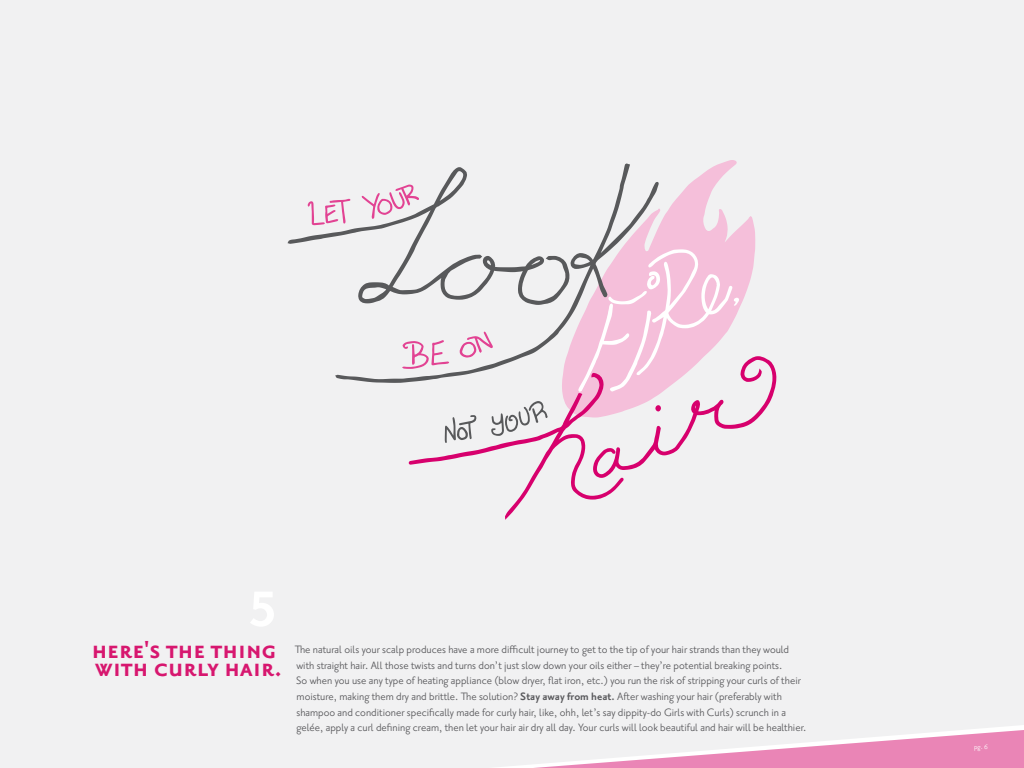
<style>
.page{position:relative;width:1024px;height:768px;background:#f1f1f2}
.page>*{position:absolute;margin:0;border:0;box-sizing:border-box;transform-origin:0 0}
.t1{font:30px "Priori San Bold SC";color:#d7176f}
.t2{font:13px/15.6px "Priori San";color:#59595c}
.t3{font:8px "Priori San";color:#fff}
.s1{font-weight:700}
</style>
<div class="page">
<svg style="left:533px;top:730px;width:491px;height:38px"></svg>
<svg style="left:562px;top:160px;width:193px;height:89px;fill:#f1f1f2"></svg>
<svg style="left:288px;top:167px;width:47px;height:138px;fill:#f1f1f2"></svg>
<svg style="left:335px;top:164px;width:324px;height:219px;fill:#f1f1f2"></svg>
<svg style="left:409px;top:373px;width:215px;height:147px;fill:#f1f1f2"></svg>
<svg style="left:572px;top:249px;width:205px;height:229px"></svg>
<h1 class="t1" style="left:92px;top:634px;width:186px">here's the thing</h1>
<h1 class="t1" style="left:95px;top:652px;width:188px">with curly hair.</h1>
<p class="t2" style="left:295px;top:642px;width:513px">The natural oils your scalp produces have a more difficult journey to get to the tip of your hair strands than they would with straight hair. All those twists and turns don’t just slow down your oils either – they’re potential breaking points.<br>So when you use any type of heating appliance (blow dryer, flat iron, etc.) you run the risk of stripping your curls of their moisture, making them dry and brittle. The solution? <span class="s1">Stay away from heat.</span> After washing your hair (preferably with shampoo and conditioner specifically made for curly hair, like, ohh, let’s say dippity-do Girls with Curls) scrunch in a gelée, apply a curl defining cream, then let your hair air dry all day. Your curls will look beautiful and hair will be healthier.</p>
<p class="t3" style="left:974px;top:742px;width:15px">pg. 6</p>
</div>
